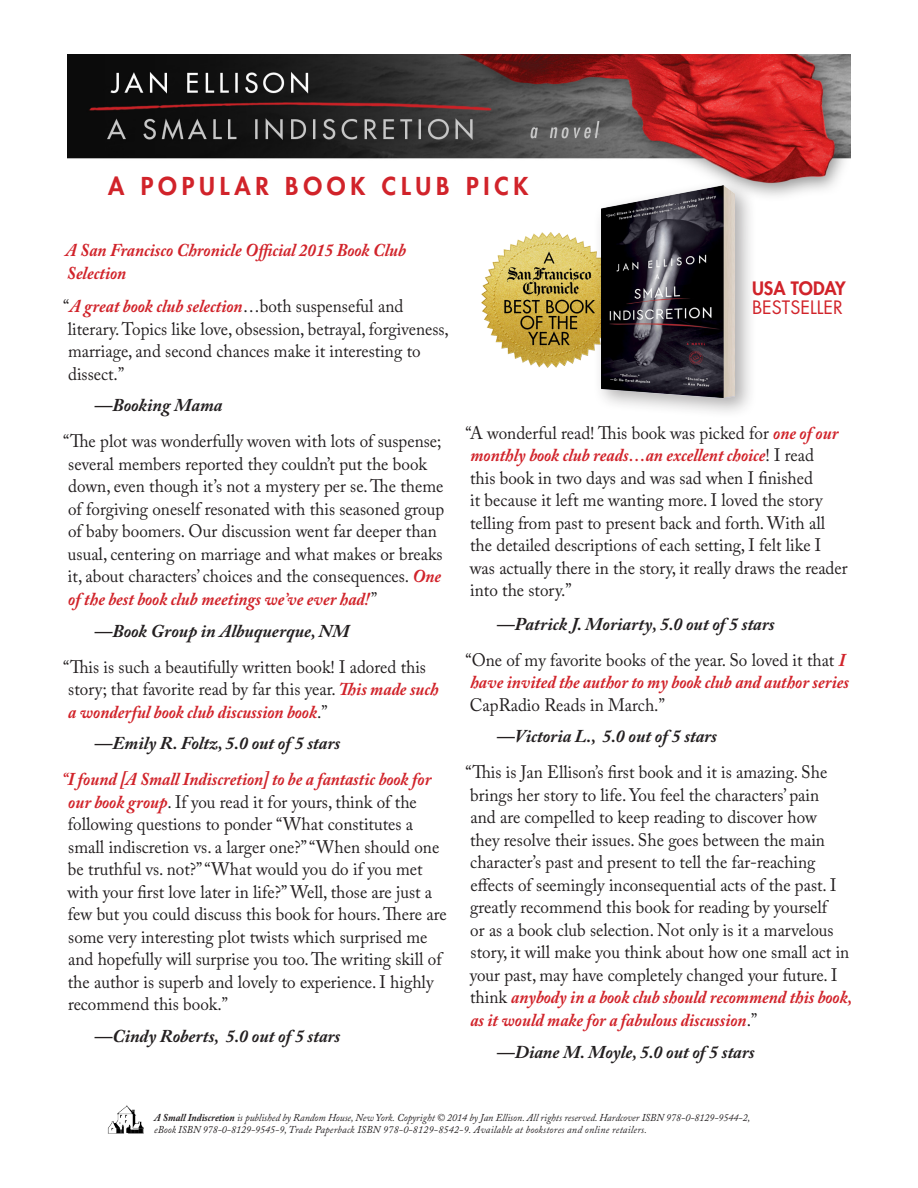
<style>
.page{position:relative;width:918px;height:1188px;background:#fff}
.page>*{position:absolute;margin:0;border:0;box-sizing:border-box;transform-origin:0 0}
.t1{font:italic 900 condensed 27px "Cheltenham";letter-spacing:.47em;color:#d1232a}
.SheetTitle1{font:800 24px "Futura Std";letter-spacing:.2em;color:#d1232a}
.Q_ABody1{font:18px/22.5px "Adobe Caslon Pro";color:#231f20;scale:.95 1}
.ReviewerLine1{font:italic 700 18px "Adobe Caslon Pro";color:#231f20}
.Q_ABody1-2{font:italic 700 18px/22.5px "Adobe Caslon Pro";color:#d1232a;scale:.95 1}
.t2{font:18px "Futura Std";color:#d1232a}
.t3{font:800 18px "Futura Std";color:#d1232a}
.t4{font:italic 10.5px/12px "Adobe Caslon Pro";color:#231f20;scale:.95 1}
.s1{font-weight:700;font-style:italic;color:#d1232a}
.s2{font-weight:700}
</style>
<div class="page">
<img style="left:68px;top:54px;width:782px;height:142px">
<img style="left:107px;top:1105px;width:36px;height:29px">
<img style="left:481px;top:232px;width:112px;height:136px">
<div style="left:593px;top:178px;width:164px;height:241px;background:#231f20;opacity:.36"></div>
<img style="left:601px;top:185px;width:134px;height:212px">
<h1 class="t1" style="left:78px;top:163px;width:293px">AUTHOR BIOS</h1>
<p class="SheetTitle1" style="left:108px;top:171px;width:422px">A POPULAR BOOK CLUB PICK</p>
<p class="Q_ABody1-2" style="left:65px;top:239px;width:360px">A San Francisco Chronicle Official 2015 Book Club<br>Selection</p>
<p class="Q_ABody1" style="left:63px;top:295px;width:408px">“<span class="s1">A great book club selection</span>…both suspenseful and literary. Topics like love, obsession, betrayal, forgiveness, marriage, and second chances make it interesting to dissect.”</p>
<p class="ReviewerLine1" style="left:94px;top:395px;width:129px">—Booking Mama</p>
<p class="Q_ABody1" style="left:63px;top:430px;width:403px">“The plot was wonderfully woven with lots of suspense; several members reported they couldn’t put the book down, even though it’s not a mystery per se. The theme of forgiving oneself resonated with this seasoned group of baby boomers. Our discussion went far deeper than usual, centering on marriage and what makes or breaks it, about characters’ choices and the consequences. <span class="s1">One of the best book club meetings we’ve ever had!</span>”</p>
<p class="ReviewerLine1" style="left:94px;top:620px;width:256px">—Book Group in Albuquerque, NM</p>
<p class="Q_ABody1" style="left:63px;top:655px;width:397px">“This is such a beautifully written book! I adored this story; that favorite read by far this year. <span class="s1">This made such a wonderful book club discussion book</span>.”</p>
<p class="ReviewerLine1" style="left:94px;top:733px;width:247px">—Emily R. Foltz, 5.0 out of 5 stars</p>
<p class="Q_ABody1" style="left:68px;top:768px;width:400px;text-indent:-6px"><span class="s1">“I found [A Small Indiscretion] to be a fantastic book for our book group</span>. If you read it for yours, think of the following questions to ponder “What constitutes a small indiscretion vs. a larger one?” “When should one be truthful vs. not?” “What would you do if you met with your first love later in life?” Well, those are just a few but you could discuss this book for hours. There are some very interesting plot twists which surprised me and hopefully will surprise you too. The writing skill of the author is superb and lovely to experience. I highly recommend this book.”</p>
<p class="ReviewerLine1" style="left:94px;top:1025px;width:247px">—Cindy Roberts, 5.0 out of 5 stars</p>
<p class="t3" style="left:752px;top:277px;width:95px">USA TODAY</p>
<p class="t2" style="left:752px;top:296px;width:92px">BESTSELLER</p>
<p class="Q_ABody1" style="left:466px;top:421px;width:404px">“A wonderful read! This book was picked for <span class="s1">one of our monthly book club reads…an excellent choice</span>! I read<br>this book in two days and was sad when I finished<br>it because it left me wanting more. I loved the story telling from past to present back and forth. With all<br>the detailed descriptions of each setting, I felt like I<br>was actually there in the story, it really draws the reader into the story.”</p>
<p class="ReviewerLine1" style="left:497px;top:613px;width:279px">—Patrick J. Moriarty, 5.0 out of 5 stars</p>
<p class="Q_ABody1" style="left:466px;top:648px;width:405px">“One of my favorite books of the year. So loved it that <span class="s1">I have invited the author to my book club and author series<br></span>CapRadio Reads in March.”</p>
<p class="ReviewerLine1" style="left:497px;top:726px;width:222px">—Victoria L., 5.0 out of 5 stars</p>
<p class="Q_ABody1" style="left:466px;top:761px;width:408px">“This is Jan Ellison’s first book and it is amazing. She brings her story to life. You feel the characters’ pain<br>and are compelled to keep reading to discover how<br>they resolve their issues. She goes between the main character’s past and present to tell the far-reaching effects of seemingly inconsequential acts of the past. I greatly recommend this book for reading by yourself<br>or as a book club selection. Not only is it a marvelous story, it will make you think about how one small act in your past, may have completely changed your future. I think <span class="s1">anybody in a book club should recommend this book, as it would make for a fabulous discussion</span>.”</p>
<p class="ReviewerLine1" style="left:497px;top:1041px;width:259px">—Diane M. Moyle, 5.0 out of 5 stars</p>
<p class="t4" style="left:154px;top:1112px;width:629px"><span class="s2">A Small Indiscretion</span> is published by Random House, New York. Copyright © 2014 by Jan Ellison. All rights reserved. Hardcover ISBN 978-0-8129-9544-2, eBook ISBN 978-0-8129-9545-9, Trade Paperback ISBN 978-0-8129-8542-9. Available at bookstores and online retailers.</p>
</div>
